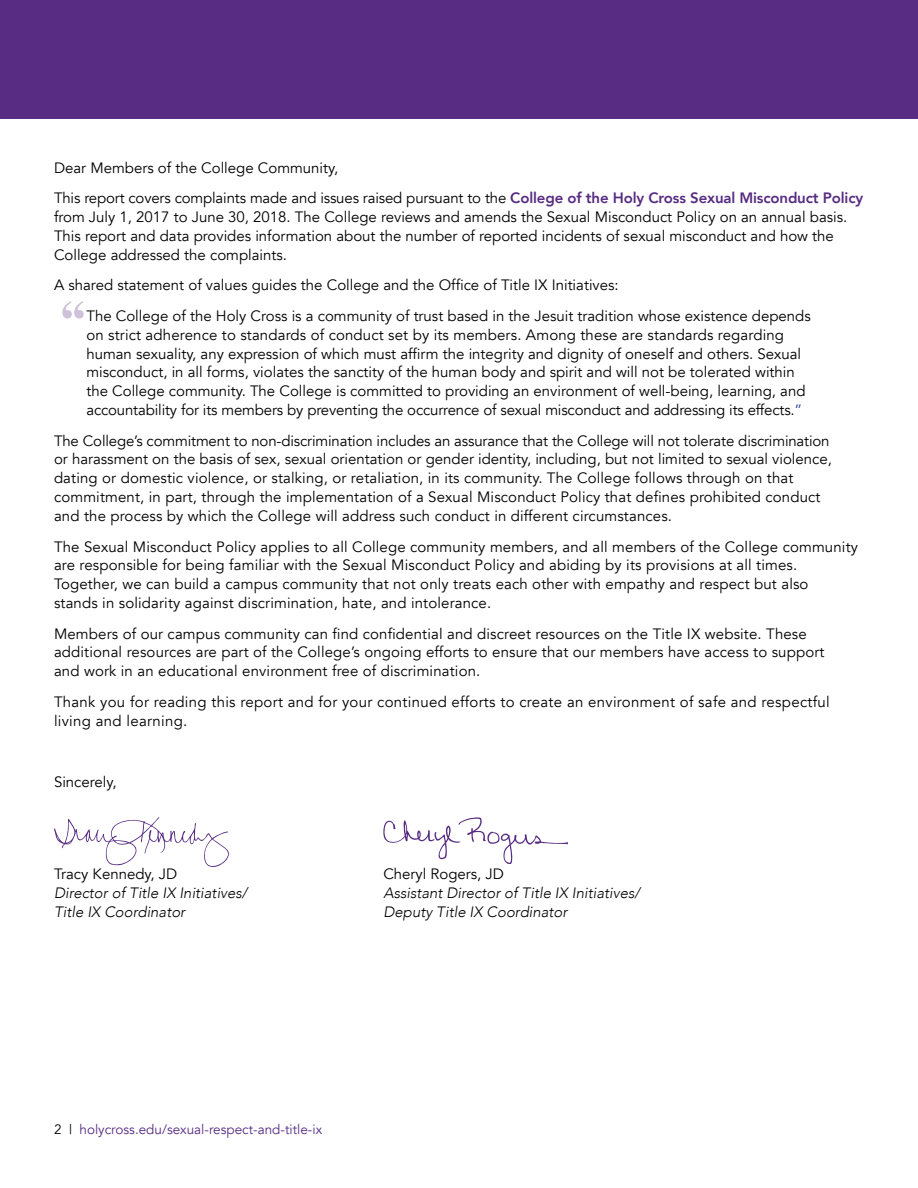
<style>
.page{position:relative;width:918px;height:1188px;background:#fff}
.page>*{position:absolute;margin:0;border:0;box-sizing:border-box;transform-origin:0 0}
.t1{font:15px/18.8px "Avenir";color:#000}
.t2{font:15px/18.8px "Avenir";letter-spacing:.02em;color:#000}
.t3{font:italic 300 15px/18.8px "Avenir";color:#000}
.t4{font:13.5px "Avenir";color:#572c82}
.s1{font-weight:800;color:#572c82}
.s2{color:#25408f}
.s3{color:#000}
</style>
<div class="page">
<svg style="left:62px;top:301px;width:22px;height:18px"></svg>
<div style="left:0;top:0;width:918px;height:118px;background:#572c82"></div>
<svg style="left:54px;top:817px;width:175px;height:50px"></svg>
<svg style="left:383px;top:817px;width:185px;height:47px"></svg>
<p class="t1" style="left:54px;top:152px;width:811px;line-height:30.8px">Dear Members of the College Community,<br>This report covers complaints made and issues raised pursuant to the <span class="s1">College of the Holy Cross Sexual Misconduct Policy</span></p>
<p class="t1" style="left:54px;top:208px;width:795px">from July 1, 2017 to June 30, 2018. The College reviews and amends the Sexual Misconduct Policy on an annual basis.<br>This report and data provides information about the number of reported incidents of sexual misconduct and how the<br>College addressed the complaints.</p>
<p class="t1" style="left:86px;top:270px;width:726px;line-height:30.8px;text-indent:-32px">A shared statement of values guides the College and the Office of Title IX Initiatives:<br>The College of the Holy Cross is a community of trust based in the Jesuit tradition whose existence depends</p>
<p class="t1" style="left:86px;top:326px;width:721px">on strict adherence to standards of conduct set by its members. Among these are standards regarding human sexuality, any expression of which must affirm the integrity and dignity of oneself and others. Sexual misconduct, in all forms, violates the sanctity of the human body and spirit and will not be tolerated within the College community. The College is committed to providing an environment of well-being, learning, and accountability for its members by preventing the occurrence of sexual misconduct and addressing its effects.<span class="s2">”</span></p>
<p class="t1" style="left:54px;top:431px;width:779px">The College’s commitment to non-discrimination includes an assurance that the College will not tolerate discrimination or harassment on the basis of sex, sexual orientation or gender identity, including, but not limited to sexual violence, dating or domestic violence, or stalking, or retaliation, in its community. The College follows through on that commitment, in part, through the implementation of a Sexual Misconduct Policy that defines prohibited conduct and the process by which the College will address such conduct in different circumstances.</p>
<p class="t1" style="left:54px;top:537px;width:806px">The Sexual Misconduct Policy applies to all College community members, and all members of the College community are responsible for being familiar with the Sexual Misconduct Policy and abiding by its provisions at all times.<br>Together, we can build a campus community that not only treats each other with empathy and respect but also<br>stands in solidarity against discrimination, hate, and intolerance.</p>
<p class="t1" style="left:54px;top:624px;width:772px">Members of our campus community can find confidential and discreet resources on the Title IX website. These additional resources are part of the College’s ongoing efforts to ensure that our members have access to support and work in an educational environment free of discrimination.</p>
<p class="t2" style="left:54px;top:693px;width:777px">Thank you for reading this report and for your continued efforts to create an environment of safe and respectful living and learning.</p>
<p class="t1" style="left:54px;top:773px;width:64px">Sincerely,</p>
<p class="t1" style="left:54px;top:865px;width:125px">Tracy Kennedy, JD</p>
<p class="t3" style="left:54px;top:884px;width:195px">Director of Title IX Initiatives/<br>Title IX Coordinator</p>
<p class="t1" style="left:383px;top:865px;width:122px">Cheryl Rogers, JD</p>
<p class="t3" style="left:383px;top:883px;width:258px">Assistant Director of Title IX Initiatives/<br>Deputy Title IX Coordinator</p>
<p class="t4" style="left:54px;top:1121px;width:270px"><span class="s3">2 |</span> holycross.edu/sexual-respect-and-title-ix</p>
</div>
